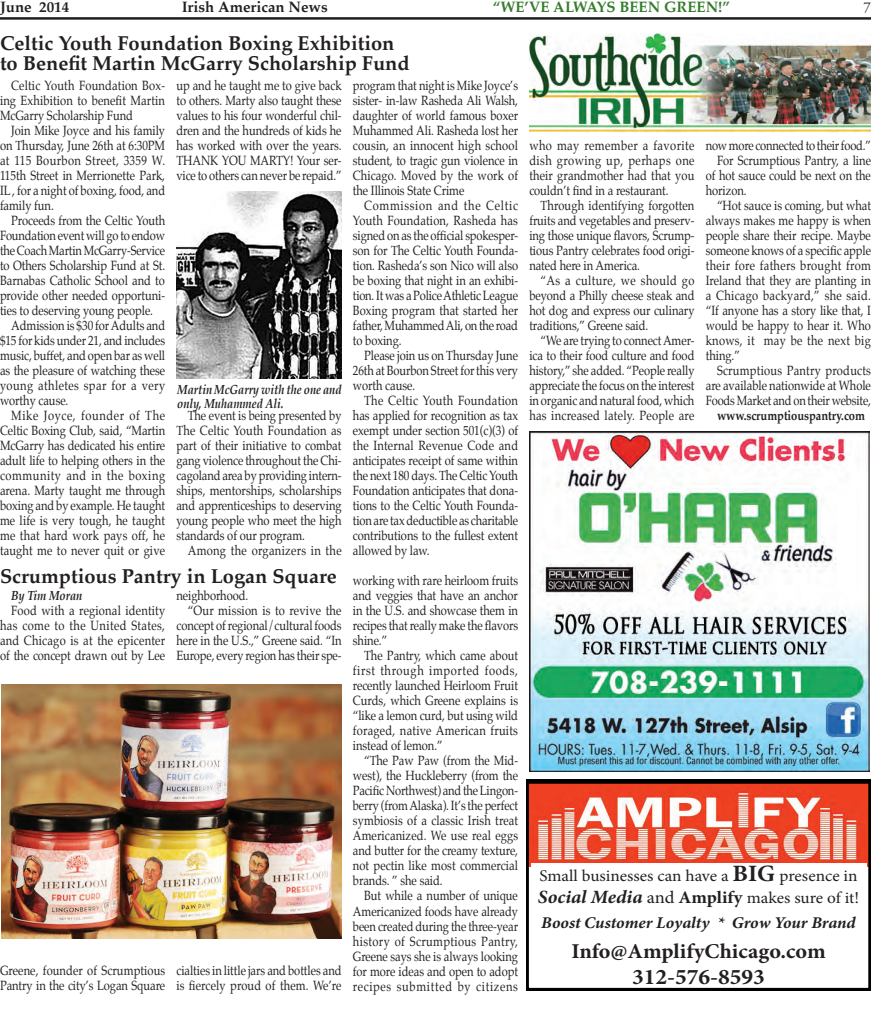
<style>
.page{position:relative;width:871px;height:1013px;background:#fff}
.page>*{position:absolute;margin:0;border:0;box-sizing:border-box;transform-origin:0 0}
.t1{font:700 22.25px "Minion Pro";color:#231f20;scale:1.05 1}
.t2{font:700 21.12px "Minion Pro";color:#231f20;scale:1.05 1}
.Small_Headline{font:700 20px "Palatino";color:#231f20}
.t3{font:16.38px/22.5px "Minion Pro";letter-spacing:-.005em;color:#231f20;scale:1.05 1}
.t4{font:italic 700 16.38px "Minion Pro";letter-spacing:-.005em;color:#231f20;scale:1.05 1}
.t5{font:700 15px "Palatino";color:#231f20}
.t6{font:700 15px "Palatino";color:#357b2b}
.t7{font:15px "Adobe Garamond Pro";color:#231f20}
.Body_text{font:13.12px/15px "Palatino";letter-spacing:-.005em;color:#231f20;text-align:justify;scale:.85 1}
.Body_text-2{font:italic 700 13.12px/14.4px "Palatino";letter-spacing:-.005em;color:#231f20;scale:.85 1}
.Body_text-3{font:700 13.12px "Palatino";letter-spacing:-.005em;color:#231f20;scale:.85 1}
.Body_text-4{font:13.12px "Palatino";letter-spacing:.025em;color:#231f20;scale:.85 1}
.s1{font-weight:700;font-size:23.38px}
.s2{font-weight:700;font-style:italic;font-size:18.75px}
.s3{font-size:17.62px}
.s4{font-weight:700;font-size:17.62px}
</style>
<div class="page">
<img style="left:529px;top:34px;width:341px;height:98px">
<img style="left:529px;top:431px;width:340px;height:340px">
<svg style="left:526px;top:779px;width:344px;height:211px"></svg>
<img style="left:176px;top:191px;width:165px;height:188px">
<img style="left:1px;top:684px;width:340px;height:254px">
<hr style="left:0;top:17px;width:870px;height:3px;background:#231f20">
<p class="t5" style="left:0;top:-6px;width:71px">June 2014</p>
<p class="t5" style="left:182px;top:-6px;width:147px">Irish American News</p>
<p class="t6" style="left:492px;top:-6px;width:238px">“WE’VE ALWAYS BEEN GREEN!”</p>
<p class="t7" style="left:863px;top:-1px;width:9px">7</p>
<p class="Small_Headline" style="left:0;top:26px;width:396px">Celtic Youth Foundation Boxing Exhibition</p>
<p class="Small_Headline" style="left:0;top:46px;width:411px">to Benefit Martin McGarry Scholarship Fund</p>
<p class="Body_text" style="left:0;top:78px;width:196px;text-indent:11px">Celtic Youth Foundation Box&shy;ing Exhibition to benefit Martin McGarry Scholarship Fund</p>
<p class="Body_text" style="left:0;top:123px;width:196px;text-indent:11px">Join Mike Joyce and his family on Thursday, June 26th at 6:30PM at 115 Bourbon Street, 3359 W.<br>115th Street in Merrionette Park, IL , for a night of boxing, food, and family fun.</p>
<p class="Body_text" style="left:0;top:213px;width:196px;text-indent:11px">Proceeds from the Celtic Youth Foundation event will go to endow the Coach Martin McGarry-Service to Others Scholarship Fund at St.<br>Barnabas Catholic School and to provide other needed opportuni&shy;ties to deserving young people.</p>
<p class="Body_text" style="left:0;top:318px;width:196px;text-indent:11px">Admission is $30 for Adults and $15 for kids under 21, and includes music, buffet, and open bar as well as the pleasure of watching these young athletes spar for a very worthy cause.</p>
<p class="Body_text" style="left:0;top:408px;width:196px;text-indent:11px">Mike Joyce, founder of The Celtic Boxing Club, said, “Martin McGarry has dedicated his entire adult life to helping others in the community and in the boxing arena. Marty taught me through boxing and by example. He taught me life is very tough, he taught me that hard work pays off, he taught me to never quit or give</p>
<p class="Body_text" style="left:176px;top:78px;width:196px">up and he taught me to give back to others. Marty also taught these values to his four wonderful chil&shy;dren and the hundreds of kids he has worked with over the years.<br>THANK YOU MARTY! Your ser&shy;vice to others can never be repaid.”</p>
<p class="Body_text" style="left:353px;top:78px;width:196px">program that night is Mike Joyce’s sister- in-law Rasheda Ali Walsh, daughter of world famous boxer Muhammed Ali. Rasheda lost her cousin, an innocent high school student, to tragic gun violence in Chicago. Moved by the work of the Illinois State Crime</p>
<p class="Body_text" style="left:353px;top:198px;width:196px;text-indent:11px">Commission and the Celtic Youth Foundation, Rasheda has signed on as the official spokesper&shy;son for The Celtic Youth Founda&shy;tion. Rasheda’s son Nico will also be boxing that night in an exhibi&shy;tion. It was a Police Athletic League Boxing program that started her father, Muhammed Ali, on the road to boxing.</p>
<p class="Body_text" style="left:353px;top:348px;width:196px;text-indent:11px">Please join us on Thursday June 26th at Bourbon Street for this very worth cause.</p>
<p class="Body_text" style="left:353px;top:393px;width:196px;text-indent:11px">The Celtic Youth Foundation has applied for recognition as tax exempt under section 501(c)(3) of the Internal Revenue Code and anticipates receipt of same within the next 180 days. The Celtic Youth Foundation anticipates that dona&shy;tions to the Celtic Youth Founda&shy;tion are tax deductible as charitable contributions to the fullest extent allowed by law.</p>
<p class="Body_text-2" style="left:177px;top:382px;width:195px">Martin McGarry with the one and only, Muhammed Ali.</p>
<p class="Body_text" style="left:176px;top:408px;width:196px;text-indent:11px">The event is being presented by The Celtic Youth Foundation as part of their initiative to combat gang violence throughout the Chi&shy;cagoland area by providing intern&shy;ships, mentorships, scholarships and apprenticeships to deserving young people who meet the high standards of our program.</p>
<p class="Body_text-4" style="left:188px;top:540px;width:183px">Among the organizers in the</p>
<p class="Small_Headline" style="left:0;top:559px;width:338px">Scrumptious Pantry in Logan Square</p>
<p class="Body_text" style="left:176px;top:588px;width:86px">neighborhood.</p>
<p class="Body_text" style="left:176px;top:603px;width:196px;text-indent:11px">“Our mission is to revive the concept of regional/cultural foods here in the U.S.,” Greene said. “In Europe, every region has their spe-</p>
<p class="Body_text-2" style="left:11px;top:588px;width:85px">By Tim Moran</p>
<p class="Body_text" style="left:0;top:603px;width:196px;text-indent:11px">Food with a regional identity has come to the United States, and Chicago is at the epicenter of the concept drawn out by Lee</p>
<p class="Body_text" style="left:0;top:963px;width:196px">Greene, founder of Scrumptious<br>Pantry in the city’s Logan Square</p>
<p class="Body_text" style="left:176px;top:963px;width:196px">cialties in little jars and bottles and is fiercely proud of them. We’re</p>
<p class="Body_text" style="left:353px;top:573px;width:196px">working with rare heirloom fruits and veggies that have an anchor in the U.S. and showcase them in recipes that really make the flavors shine.”</p>
<p class="Body_text" style="left:353px;top:648px;width:196px;text-indent:11px">The Pantry, which came about first through imported foods, recently launched Heirloom Fruit Curds, which Greene explains is “like a lemon curd, but using wild foraged, native American fruits instead of lemon.”</p>
<p class="Body_text" style="left:353px;top:753px;width:196px;text-indent:11px">“The Paw Paw (from the Mid&shy;west), the Huckleberry (from the Pacific Northwest) and the Lingon&shy;berry (from Alaska). It’s the perfect symbiosis of a classic Irish treat Americanized. We use real eggs and butter for the creamy texture, not pectin like most commercial brands. ” she said.</p>
<p class="Body_text" style="left:353px;top:888px;width:196px;text-indent:11px">But while a number of unique Americanized foods have already been created during the three-year history of Scrumptious Pantry, Greene says she is always looking for more ideas and open to adopt recipes submitted by citizens</p>
<p class="Body_text" style="left:529px;top:138px;width:196px">who may remember a favorite dish growing up, perhaps one their grandmother had that you couldn’t find in a restaurant.</p>
<p class="Body_text" style="left:529px;top:198px;width:196px;text-indent:11px">Through identifying forgotten fruits and vegetables and preserv&shy;ing those unique flavors, Scrump&shy;tious Pantry celebrates food origi&shy;nated here in America.</p>
<p class="Body_text" style="left:529px;top:273px;width:196px;text-indent:11px">“As a culture, we should go beyond a Philly cheese steak and hot dog and express our culinary traditions,” Greene said.</p>
<p class="Body_text" style="left:529px;top:333px;width:196px;text-indent:11px">“We are trying to connect Amer&shy;ica to their food culture and food history,” she added. “People really appreciate the focus on the interest in organic and natural food, which has increased lately. People are</p>
<p class="Body_text" style="left:705px;top:138px;width:196px">now more connected to their food.”</p>
<p class="Body_text" style="left:705px;top:153px;width:196px;text-indent:11px">For Scrumptious Pantry, a line of hot sauce could be next on the horizon.</p>
<p class="Body_text" style="left:705px;top:198px;width:196px;text-indent:11px">“Hot sauce is coming, but what always makes me happy is when people share their recipe. Maybe someone knows of a specific apple their fore fathers brought from Ireland that they are planting in a Chicago backyard,” she said. “If anyone has a story like that, I would be happy to hear it. Who knows, it may be the next big thing.”</p>
<p class="Body_text" style="left:705px;top:363px;width:196px;text-indent:11px">Scrumptious Pantry products are available nationwide at Whole Foods Market and on their website,</p>
<p class="Body_text-3" style="left:716px;top:404px;width:175px">www.scrumptiouspantry.com</p>
<p class="t3" style="left:537px;top:864px;width:307px">Small businesses can have a <span class="s1">BIG</span> presence in<br><span class="s2">Social Media</span> <span class="s3">and</span> <span class="s4">Amplify</span> makes sure of it!</p>
<p class="t4" style="left:541px;top:910px;width:301px">Boost Customer Loyalty * Grow Your Brand</p>
<p class="t2" style="left:571px;top:936px;width:244px">Info@AmplifyChicago.com</p>
<p class="t1" style="left:632px;top:961px;width:128px">312-576-8593</p>
</div>
